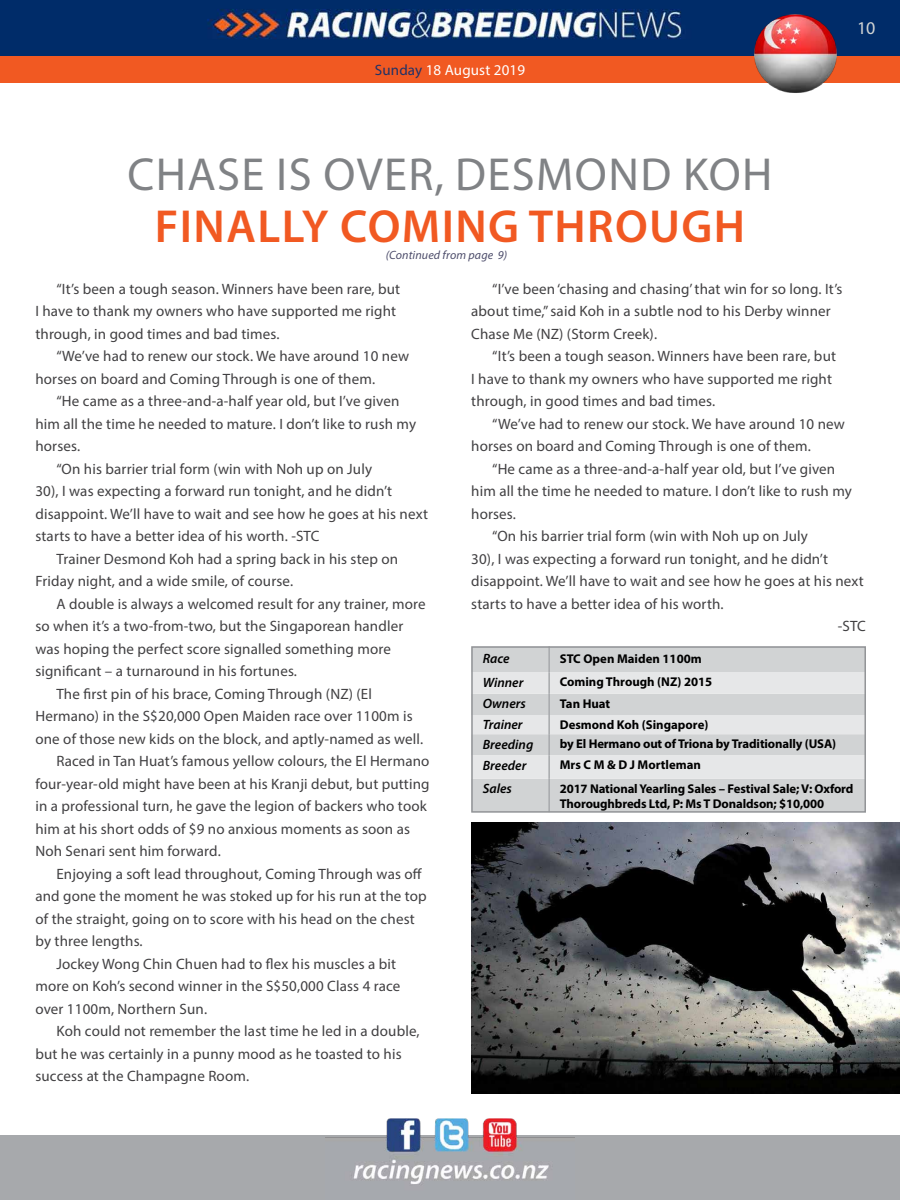
<style>
.page{position:relative;width:900px;height:1200px;background:#fff}
.page>*{position:absolute;margin:0;border:0;box-sizing:border-box;transform-origin:0 0}
.t1{font:46.5px "Myriad Pro";color:#808285}
.t2{font:600 46.5px "Myriad Pro";letter-spacing:.03em;color:#f15922}
.t3{font:18px "Myriad Pro";color:#d1d4d4}
.t4{font:15px/22.5px "Myriad Pro";letter-spacing:.01em;color:#414042}
.t5{font:15px "Myriad Pro";letter-spacing:.01em;color:#fff}
.t6{font:italic 600 13.5px "Myriad Pro";color:#000}
.t7{font:700 12.75px/15.3px "Myriad Pro";letter-spacing:-.01em;color:#000}
.t8{font:italic 12px "Myriad Pro";letter-spacing:.01em;color:#4d4d6b}
.s1{color:#203267}
</style>
<div class="page">
<div style="left:0;top:1136px;width:900px;height:64px;background:#a7a9ac"></div>
<img style="left:325px;top:1118px;width:250px;height:66px">
<div style="left:0;top:56px;width:900px;height:27px;background:#f15922"></div>
<img style="left:0;top:0;width:900px;height:56px">
<img style="left:752px;top:12px;width:88px;height:81px">
<div style="left:474px;top:649px;width:389px;height:161px;background:#d1d3d4"></div>
<hr style="left:548px;top:646px;width:2px;height:26px;background:#a7a9ac">
<svg style="left:474px;top:672px;width:389px;height:107px;background:#dddfe0"></svg>
<hr style="left:548px;top:734px;width:2px;height:21px;background:#a7a9ac">
<hr style="left:548px;top:755px;width:2px;height:24px;background:#a7a9ac">
<hr style="left:548px;top:779px;width:2px;height:33px;background:#a7a9ac">
<div style="left:471px;top:646px;width:395px;height:167px;border:2px solid #939598"></div>
<img style="left:471px;top:822px;width:429px;height:271px">
<p class="t5" style="left:375px;top:61px;width:152px"><span class="s1">Sunday</span> 18 August 2019</p>
<h1 class="t1" style="left:127px;top:146px;width:224px">Chase is over</h1>
<h1 class="t1" style="left:434px;top:146px;width:278px">, Desmond Koh</h1>
<h1 class="t2" style="left:155px;top:197px;width:585px">FINALLY COMING TH ROUGH</h1>
<p class="t8" style="left:386px;top:248px;width:123px">(Continued from page 9)</p>
<p class="t3" style="left:857px;top:17px;width:20px">10</p>
<p class="t4" style="left:35px;top:277px;width:366px;text-indent:21px">“It’s been a tough season. Winners have been rare, but<br>I have to thank my owners who have supported me right through, in good times and bad times.</p>
<p class="t4" style="left:35px;top:345px;width:375px;text-indent:21px">“We’ve had to renew our stock. We have around 10 new horses on board and Coming Through is one of them.</p>
<p class="t4" style="left:56px;top:390px;width:345px">“He came as a three-and-a-half year old, but I’ve given</p>
<p class="t4" style="left:35px;top:412px;width:382px">him all the time he needed to mature. I don’t like to rush my</p>
<p class="t4" style="left:35px;top:435px;width:46px">horses.</p>
<p class="t4" style="left:56px;top:457px;width:317px">“On his barrier trial form (win with Noh up on July</p>
<p class="t4" style="left:35px;top:480px;width:358px">30), I was expecting a forward run tonight, and he didn’t</p>
<p class="t4" style="left:35px;top:502px;width:394px">disappoint. We’ll have to wait and see how he goes at his next</p>
<p class="t4" style="left:35px;top:525px;width:286px">starts to have a better idea of his worth. -STC</p>
<p class="t4" style="left:56px;top:547px;width:343px">Trainer Desmond Koh had a spring back in his step on</p>
<p class="t4" style="left:35px;top:570px;width:259px">Friday night, and a wide smile, of course.</p>
<p class="t4" style="left:56px;top:592px;width:371px">A double is always a welcomed result for any trainer, more</p>
<p class="t4" style="left:35px;top:615px;width:369px">so when it’s a two-from-two, but the Singaporean handler</p>
<p class="t4" style="left:35px;top:637px;width:357px">was hoping the perfect score signalled something more</p>
<p class="t4" style="left:35px;top:660px;width:263px">significant – a turnaround in his fortunes.</p>
<p class="t4" style="left:56px;top:682px;width:317px">The first pin of his brace, Coming Through (NZ) (El</p>
<p class="t4" style="left:35px;top:705px;width:379px">Hermano) in the S$20,000 Open Maiden race over 1100m is</p>
<p class="t4" style="left:35px;top:727px;width:389px">one of those new kids on the block, and aptly-named as well.</p>
<p class="t4" style="left:56px;top:750px;width:375px">Raced in Tan Huat’s famous yellow colours, the El Hermano</p>
<p class="t4" style="left:35px;top:772px;width:396px">four-year-old might have been at his Kranji debut, but putting</p>
<p class="t4" style="left:35px;top:795px;width:393px">in a professional turn, he gave the legion of backers who took</p>
<p class="t4" style="left:35px;top:817px;width:376px">him at his short odds of $9 no anxious moments as soon as</p>
<p class="t4" style="left:35px;top:840px;width:187px">Noh Senari sent him forward.</p>
<p class="t4" style="left:56px;top:862px;width:367px">Enjoying a soft lead throughout, Coming Through was off</p>
<p class="t4" style="left:35px;top:885px;width:393px">and gone the moment he was stoked up for his run at the top</p>
<p class="t4" style="left:35px;top:907px;width:381px">of the straight, going on to score with his head on the chest</p>
<p class="t4" style="left:35px;top:930px;width:109px">by three lengths.</p>
<p class="t4" style="left:56px;top:952px;width:341px">Jockey Wong Chin Chuen had to flex his muscles a bit</p>
<p class="t4" style="left:35px;top:975px;width:367px">more on Koh’s second winner in the S$50,000 Class 4 race</p>
<p class="t4" style="left:35px;top:997px;width:173px">over 1100m, Northern Sun.</p>
<p class="t4" style="left:56px;top:1020px;width:365px">Koh could not remember the last time he led in a double,</p>
<p class="t4" style="left:35px;top:1042px;width:368px">but he was certainly in a punny mood as he toasted to his</p>
<p class="t4" style="left:35px;top:1065px;width:215px">success at the Champagne Room.</p>
<p class="t4" style="left:471px;top:277px;width:373px;text-indent:21px">“I’ve been ‘chasing and chasing’ that win for so long. It’s about time,” said Koh in a subtle nod to his Derby winner<br>Chase Me (NZ) (Storm Creek).</p>
<p class="t4" style="left:471px;top:345px;width:366px;text-indent:21px">“It’s been a tough season. Winners have been rare, but<br>I have to thank my owners who have supported me right through, in good times and bad times.</p>
<p class="t4" style="left:471px;top:412px;width:375px;text-indent:21px">“We’ve had to renew our stock. We have around 10 new horses on board and Coming Through is one of them.</p>
<p class="t4" style="left:492px;top:457px;width:345px">“He came as a three-and-a-half year old, but I’ve given</p>
<p class="t4" style="left:471px;top:480px;width:382px">him all the time he needed to mature. I don’t like to rush my</p>
<p class="t4" style="left:471px;top:502px;width:46px">horses.</p>
<p class="t4" style="left:492px;top:525px;width:317px">“On his barrier trial form (win with Noh up on July</p>
<p class="t4" style="left:471px;top:547px;width:358px">30), I was expecting a forward run tonight, and he didn’t</p>
<p class="t4" style="left:471px;top:570px;width:394px">disappoint. We’ll have to wait and see how he goes at his next</p>
<p class="t4" style="left:471px;top:592px;width:254px">starts to have a better idea of his worth.</p>
<p class="t4" style="left:838px;top:615px;width:30px">-STC</p>
<p class="t6" style="left:483px;top:650px;width:28px">Race</p>
<p class="t7" style="left:560px;top:650px;width:143px">STC Open Maiden 1100m</p>
<p class="t6" style="left:483px;top:674px;width:42px">Winner</p>
<p class="t7" style="left:560px;top:674px;width:154px">Coming Through (NZ) 2015</p>
<p class="t6" style="left:483px;top:695px;width:45px">Owners</p>
<p class="t7" style="left:560px;top:695px;width:52px">Tan Huat</p>
<p class="t6" style="left:483px;top:716px;width:41px">Trainer</p>
<p class="t7" style="left:560px;top:716px;width:150px">Desmond Koh (Singapore)</p>
<p class="t6" style="left:483px;top:735px;width:52px">Breeding</p>
<p class="t7" style="left:560px;top:736px;width:278px">by El Hermano out of Triona by Traditionally (USA)</p>
<p class="t6" style="left:483px;top:757px;width:45px">Breeder</p>
<p class="t7" style="left:560px;top:757px;width:143px">Mrs C M &amp; D J Mortleman</p>
<p class="t6" style="left:483px;top:780px;width:31px">Sales</p>
<p class="t7" style="left:560px;top:780px;width:295px">2017 National Yearling Sales – Festival Sale; V: Oxford<br>Thoroughbreds Ltd, P: Ms T Donaldson; $10,000</p>
</div>
